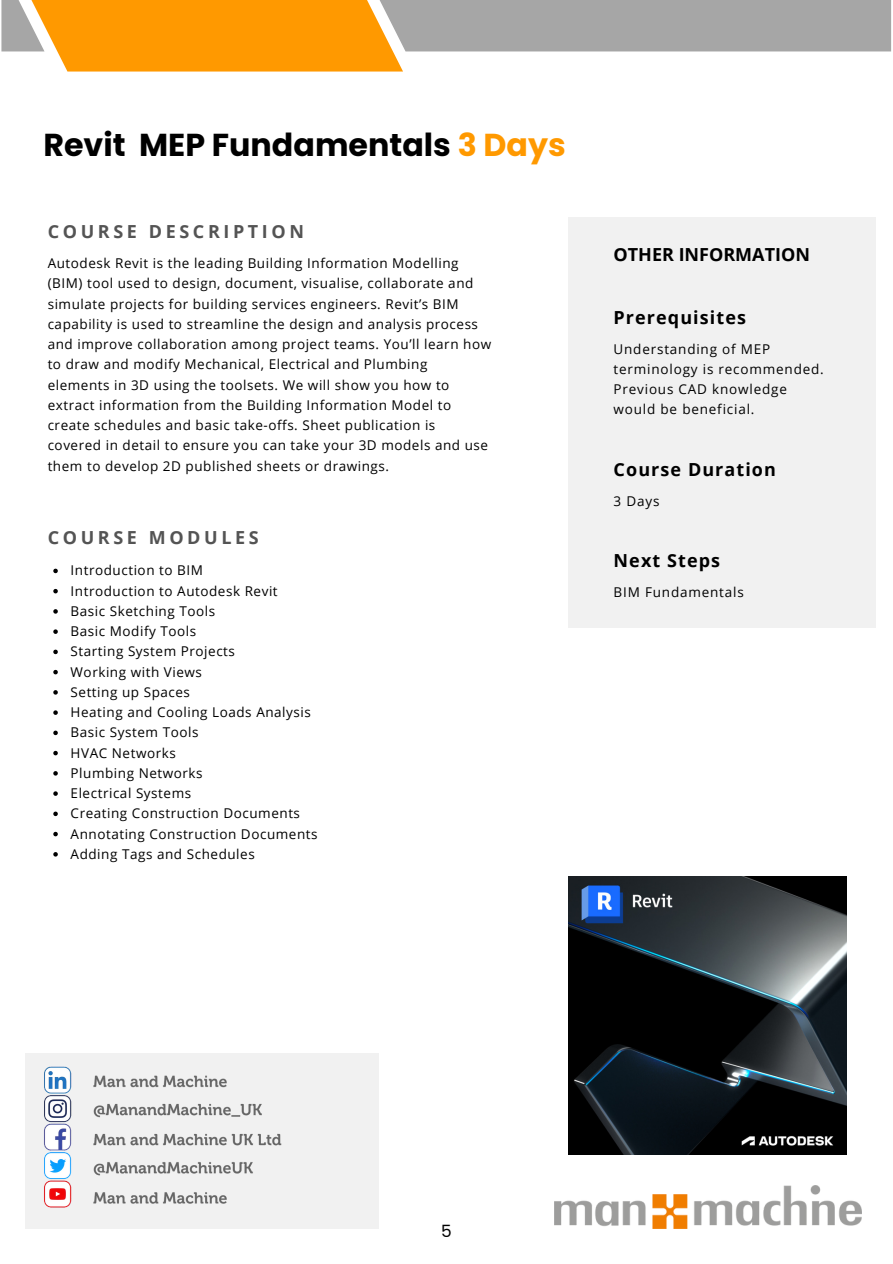
<style>
.page{position:relative;width:893px;height:1264px;background:#fff}
.page>*{position:absolute;margin:0;border:0;box-sizing:border-box;transform-origin:0 0}
.t1{font:700 31.65px "Poppins";color:#000}
.t2{font:700 18px "Open Sans";letter-spacing:.06em;color:#000}
.t3{font:700 18px "Open Sans";letter-spacing:.2em;color:#545454}
.t4{font:700 18px "Open Sans";color:#000}
.t5{font:16.95px "Poppins";color:#000}
.t6{font:13.5px/20.2px "Open Sans";letter-spacing:.04em;color:#000}
.t7{font:13.5px/20.2px "Open Sans";letter-spacing:.06em;color:#000}
.s1{color:#f90}
</style>
<div class="page">
<svg style="left:1px;top:0;width:890px;height:72px"></svg>
<div style="left:568px;top:217px;width:307px;height:410px;background:#f1f1f1"></div>
<img style="left:568px;top:876px;width:278px;height:278px">
<div style="left:25px;top:1053px;width:354px;height:175px;background:#f1f1f1"></div>
<img style="left:44px;top:1066px;width:19px;height:142px">
<img style="left:63px;top:1066px;width:219px;height:142px">
<img style="left:554px;top:1185px;width:307px;height:43px">
<svg style="left:53px;top:568px;width:5px;height:5px"></svg>
<svg style="left:53px;top:589px;width:5px;height:4px"></svg>
<svg style="left:53px;top:609px;width:5px;height:4px"></svg>
<svg style="left:53px;top:629px;width:5px;height:5px"></svg>
<svg style="left:53px;top:649px;width:5px;height:5px"></svg>
<svg style="left:53px;top:670px;width:5px;height:4px"></svg>
<svg style="left:53px;top:690px;width:5px;height:4px"></svg>
<svg style="left:53px;top:710px;width:5px;height:5px"></svg>
<svg style="left:53px;top:730px;width:5px;height:5px"></svg>
<svg style="left:53px;top:751px;width:5px;height:4px"></svg>
<svg style="left:53px;top:771px;width:5px;height:4px"></svg>
<svg style="left:53px;top:791px;width:5px;height:4px"></svg>
<svg style="left:53px;top:811px;width:5px;height:5px"></svg>
<svg style="left:53px;top:831px;width:5px;height:5px"></svg>
<svg style="left:53px;top:852px;width:5px;height:4px"></svg>
<p class="t1" style="left:43px;top:122px;width:524px">Revit MEP Fundamentals <span class="s1">3 Days</span></p>
<p class="t3" style="left:48px;top:218px;width:258px">COURSE DESCRIPTION</p>
<p class="t6" style="left:48px;top:253px;width:445px">Autodesk Revit is the leading Building Information Modelling (BIM) tool used to design, document, visualise, collaborate and simulate projects for building services engineers. Revit’s BIM capability is used to streamline the design and analysis process and improve collaboration among project teams. You’ll learn how to draw and modify Mechanical, Electrical and Plumbing elements in 3D using the toolsets. We will show you how to extract information from the Building Information Model to create schedules and basic take-offs. Sheet publication is covered in detail to ensure you can take your 3D models and use them to develop 2D published sheets or drawings.</p>
<p class="t3" style="left:48px;top:525px;width:212px">COURSE MODULES</p>
<p class="t6" style="left:71px;top:560px;width:134px">Introduction to BIM</p>
<p class="t6" style="left:71px;top:580px;width:208px">Introduction to Autodesk Revit</p>
<p class="t6" style="left:71px;top:600px;width:146px">Basic Sketching Tools</p>
<p class="t6" style="left:71px;top:620px;width:127px">Basic Modify Tools</p>
<p class="t6" style="left:71px;top:641px;width:166px">Starting System Projects</p>
<p class="t6" style="left:71px;top:661px;width:133px">Working with Views</p>
<p class="t6" style="left:71px;top:681px;width:121px">Setting up Spaces</p>
<p class="t6" style="left:71px;top:701px;width:242px">Heating and Cooling Loads Analysis</p>
<p class="t6" style="left:71px;top:722px;width:129px">Basic System Tools</p>
<p class="t6" style="left:71px;top:742px;width:107px">HVAC Networks</p>
<p class="t6" style="left:71px;top:762px;width:133px">Plumbing Networks</p>
<p class="t6" style="left:71px;top:782px;width:122px">Electrical Systems</p>
<p class="t6" style="left:71px;top:803px;width:231px">Creating Construction Documents</p>
<p class="t6" style="left:71px;top:823px;width:248px">Annotating Construction Documents</p>
<p class="t6" style="left:71px;top:843px;width:186px">Adding Tags and Schedules</p>
<p class="t4" style="left:613px;top:242px;width:198px">OTHER INFORMATION</p>
<p class="t2" style="left:613px;top:304px;width:134px">Prerequisites</p>
<p class="t7" style="left:613px;top:338px;width:212px">Understanding of MEP terminology is recommended.<br>Previous CAD knowledge would be beneficial.</p>
<p class="t2" style="left:613px;top:456px;width:164px">Course Duration</p>
<p class="t6" style="left:613px;top:490px;width:47px">3 Days</p>
<p class="t2" style="left:613px;top:547px;width:108px">Next Steps</p>
<p class="t7" style="left:613px;top:581px;width:132px">BIM Fundamentals</p>
<p class="t5" style="left:441px;top:1219px;width:12px">5</p>
</div>
